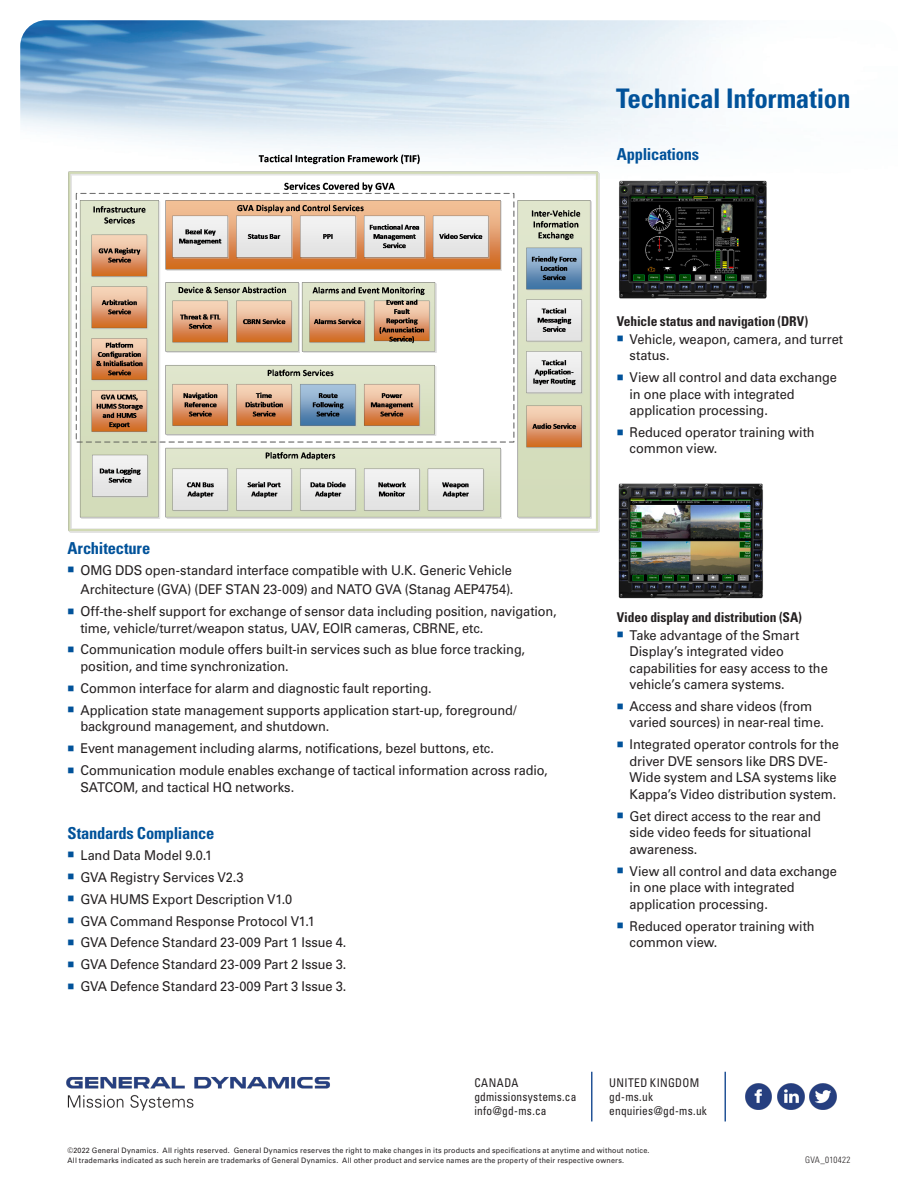
<style>
.page{position:relative;width:918px;height:1188px;background:#fff}
.page>*{position:absolute;margin:0;border:0;box-sizing:border-box;transform-origin:0 0}
.t1{font:700 condensed 27px "Univers LT Std";letter-spacing:-.01em;color:#01529a}
.Back_Basic_specs{font:700 condensed 16.5px "Univers LT Std";letter-spacing:-.015em;color:#01529a}
.t2{font:13.5px/16.5px "Univers LT Std";letter-spacing:-.005em;color:#231f20;scale:.95 1}
.Back_Basic_specs-2{font:700 condensed 13.5px "Univers LT Std";letter-spacing:-.01em;color:#231f20}
.t3{font:condensed 12px/14.4px "Univers LT Std";letter-spacing:.02em;color:#231f20;scale:.95 1}
.t4{font:300 condensed 9px "Univers LT Std";letter-spacing:.025em;color:#231f20}
.t5{font:7.5px/9.8px "Univers LT Std";letter-spacing:.03em;color:#231f20;scale:.95 1}
.s1{color:#01529a}
</style>
<div class="page">
<img style="left:66px;top:1077px;width:264px;height:34px">
<img style="left:20px;top:20px;width:711px;height:281px">
<img style="left:745px;top:1083px;width:27px;height:27px">
<img style="left:778px;top:1083px;width:26px;height:27px">
<img style="left:810px;top:1083px;width:26px;height:27px">
<hr style="left:591px;top:1072px;width:1px;height:49px;background:#245497">
<hr style="left:724px;top:1072px;width:2px;height:49px;background:#245497">
<img style="left:608px;top:179px;width:159px;height:122px">
<img style="left:618px;top:483px;width:145px;height:116px">
<img style="left:68px;top:148px;width:531px;height:384px">
<h1 class="t1" style="left:616px;top:82px;width:236px">Technical Information</h1>
<p class="Back_Basic_specs" style="left:617px;top:144px;width:84px">Applications</p>
<p class="Back_Basic_specs" style="left:68px;top:538px;width:84px">Architecture</p>
<p class="t2" style="left:68px;top:560px;width:471px;line-height:19.5px;text-align:right"><span class="s1">■</span> OMG DDS open-standard interface compatible with U.K. Generic Vehicle<br>Architecture (GVA) (DEF STAN 23-009) and NATO GVA (Stanag AEP4754).</p>
<p class="t2" style="left:80px;top:603px;width:503px;text-indent:-13px"><span class="s1">■</span> Off-the-shelf support for exchange of sensor data including position, navigation, time, vehicle/turret/weapon status, UAV, EOIR cameras, CBRNE, etc.</p>
<p class="t2" style="left:80px;top:642px;width:470px;text-indent:-13px"><span class="s1">■</span> Communication module offers built-in services such as blue force tracking, position, and time synchronization.</p>
<p class="t2" style="left:68px;top:680px;width:385px"><span class="s1">■</span> Common interface for alarm and diagnostic fault reporting.</p>
<p class="t2" style="left:80px;top:702px;width:461px;text-indent:-13px"><span class="s1">■</span> Application state management supports application start-up, foreground/ background management, and shutdown.</p>
<p class="t2" style="left:68px;top:740px;width:450px"><span class="s1">■</span> Event management including alarms, notifications, bezel buttons, etc.</p>
<p class="t2" style="left:80px;top:762px;width:493px;text-indent:-13px"><span class="s1">■</span> Communication module enables exchange of tactical information across radio,<br>SATCOM, and tactical HQ networks.</p>
<p class="Back_Basic_specs" style="left:68px;top:823px;width:148px">Standards Compliance</p>
<p class="t2" style="left:68px;top:847px;width:154px"><span class="s1">■</span> Land Data Model 9.0.1</p>
<p class="t2" style="left:68px;top:869px;width:187px"><span class="s1">■</span> GVA Registry Services V2.3</p>
<p class="t2" style="left:68px;top:891px;width:238px"><span class="s1">■</span> GVA HUMS Export Description V1.0</p>
<p class="t2" style="left:68px;top:913px;width:262px"><span class="s1">■</span> GVA Command Response Protocol V1.1</p>
<p class="t2" style="left:68px;top:934px;width:295px"><span class="s1">■</span> GVA Defence Standard 23-009 Part 1 Issue 4.</p>
<p class="t2" style="left:68px;top:956px;width:295px"><span class="s1">■</span> GVA Defence Standard 23-009 Part 2 Issue 3.</p>
<p class="t2" style="left:68px;top:978px;width:295px"><span class="s1">■</span> GVA Defence Standard 23-009 Part 3 Issue 3.</p>
<p class="Back_Basic_specs-2" style="left:617px;top:313px;width:193px">Vehicle status and navigation (DRV)</p>
<p class="t2" style="left:630px;top:331px;width:226px;text-indent:-13px"><span class="s1">■</span> Vehicle, weapon, camera, and turret status.</p>
<p class="t2" style="left:630px;top:369px;width:220px;text-indent:-13px"><span class="s1">■</span> View all control and data exchange in one place with integrated application processing.</p>
<p class="t2" style="left:630px;top:424px;width:196px;text-indent:-13px"><span class="s1">■</span> Reduced operator training with common view.</p>
<p class="Back_Basic_specs-2" style="left:617px;top:609px;width:187px">Video display and distribution (SA)</p>
<p class="t2" style="left:630px;top:627px;width:210px;text-indent:-13px"><span class="s1">■</span> Take advantage of the Smart<br>Display’s integrated video capabilities for easy access to the vehicle’s camera systems.</p>
<p class="t2" style="left:630px;top:698px;width:206px;text-indent:-13px"><span class="s1">■</span> Access and share videos (from varied sources) in near-real time.</p>
<p class="t2" style="left:630px;top:736px;width:222px;text-indent:-13px"><span class="s1">■</span> Integrated operator controls for the driver DVE sensors like DRS DVE-Wide system and LSA systems like Kappa’s Video distribution system.</p>
<p class="t2" style="left:630px;top:808px;width:203px;text-indent:-13px"><span class="s1">■</span> Get direct access to the rear and side video feeds for situational awareness.</p>
<p class="t2" style="left:630px;top:863px;width:220px;text-indent:-13px"><span class="s1">■</span> View all control and data exchange in one place with integrated application processing.</p>
<p class="t2" style="left:630px;top:918px;width:196px;text-indent:-13px"><span class="s1">■</span> Reduced operator training with common view.</p>
<p class="t3" style="left:474px;top:1075px;width:109px">CANADA gdmissionsystems.ca info@gd-ms.ca</p>
<p class="t3" style="left:609px;top:1075px;width:104px">UNITED KINGDOM gd-ms.uk enquiries@gd-ms.uk</p>
<p class="t5" style="left:68px;top:1145px;width:614px">©2022 General Dynamics. All rights reserved. General Dynamics reserves the right to make changes in its products and specifications at anytime and without notice.<br>All trademarks indicated as such herein are trademarks of General Dynamics. All other product and service names are the property of their respective owners.</p>
<p class="t4" style="left:805px;top:1154px;width:47px">GVA_010422</p>
</div>
